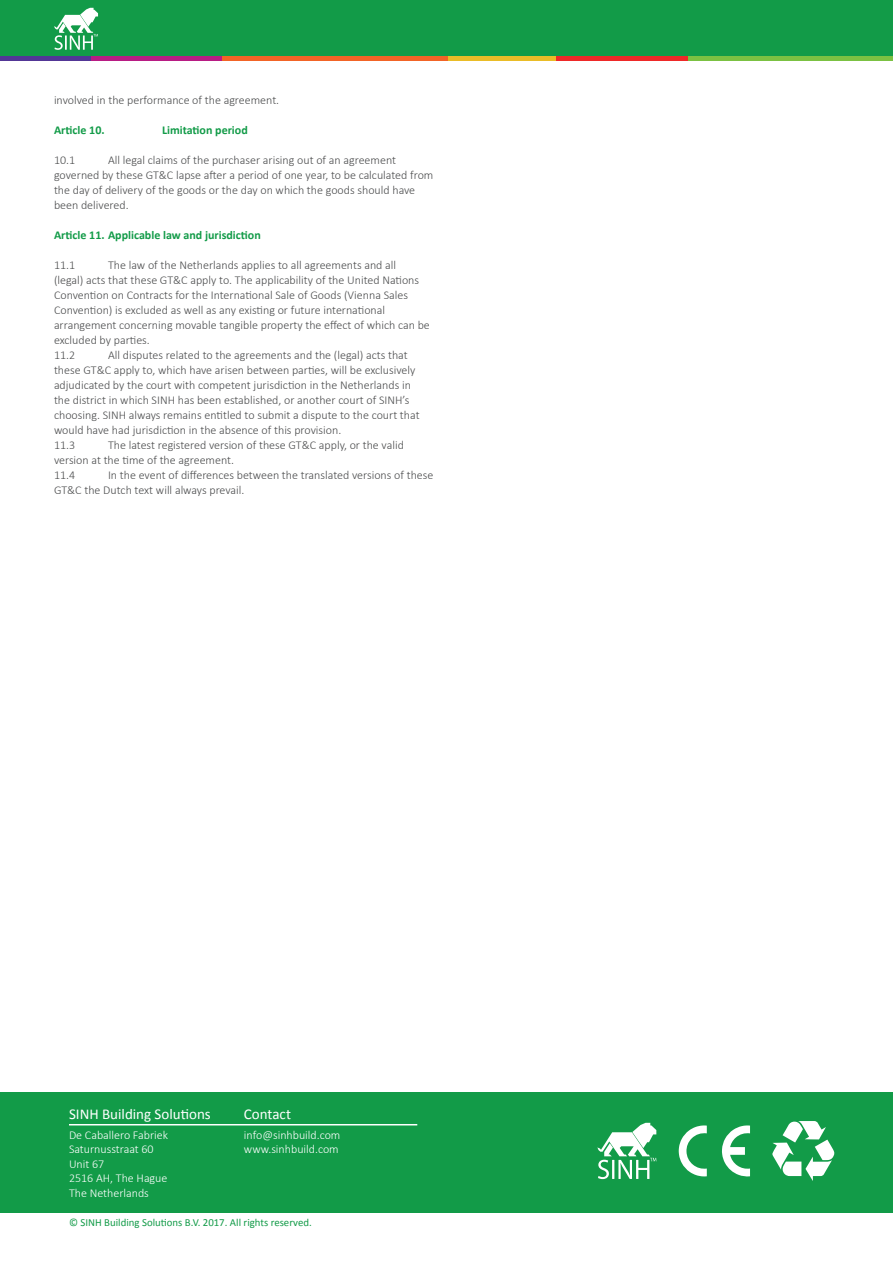
<style>
.page{position:relative;width:893px;height:1263px;background:#fff}
.page>*{position:absolute;margin:0;border:0;box-sizing:border-box;transform-origin:0 0}
.t1{font:15px "Calibri";color:#fff}
.t2{font:300 12px/15px "Calibri";color:#4b4c4d}
.t3{font:300 12px/14.4px "Calibri";color:#fff}
.t4{font:700 12px "Calibri";color:#129b48}
.t5{font:10.8px "Calibri";color:#129b48}
</style>
<div class="page">
<div style="left:0;top:0;width:893px;height:58px;background:#129b48"></div>
<svg style="left:54px;top:8px;width:44px;height:42px"></svg>
<hr style="left:0;top:56px;width:107px;height:4px;background:#523696">
<hr style="left:686px;top:56px;width:207px;height:4px;background:#7bc142">
<hr style="left:91px;top:56px;width:132px;height:4px;background:#b81c84">
<hr style="left:407px;top:56px;width:150px;height:4px;background:#eabc27">
<hr style="left:223px;top:56px;width:225px;height:4px;background:#f26426">
<hr style="left:556px;top:56px;width:132px;height:4px;background:#ee2928">
<div style="left:0;top:1092px;width:893px;height:121px;background:#129b48"></div>
<hr style="left:69px;top:1124px;width:348px;height:1px;background:#fff">
<svg style="left:597px;top:1123px;width:59px;height:56px"></svg>
<svg style="left:722px;top:1125px;width:28px;height:51px"></svg>
<svg style="left:679px;top:1125px;width:28px;height:51px"></svg>
<svg style="left:772px;top:1121px;width:62px;height:60px"></svg>
<p class="t2" style="left:54px;top:93px;width:227px">involved in the performance of the agreement.</p>
<p class="t4" style="left:54px;top:123px;width:52px">Article 10.</p>
<p class="t4" style="left:162px;top:123px;width:87px">Limitation period</p>
<p class="t2" style="left:54px;top:153px;width:23px">10.1</p>
<p class="t2" style="left:54px;top:153px;width:381px;text-indent:54px">All legal claims of the purchaser arising out of an agreement governed by these GT&amp;C lapse after a period of one year, to be calculated from the day of delivery of the goods or the day on which the goods should have been delivered.</p>
<p class="t4" style="left:54px;top:228px;width:208px">Article 11. Applicable law and jurisdiction</p>
<p class="t2" style="left:54px;top:258px;width:23px">11.1</p>
<p class="t2" style="left:54px;top:258px;width:377px;text-indent:54px">The law of the Netherlands applies to all agreements and all<br>(legal) acts that these GT&amp;C apply to. The applicability of the United Nations Convention on Contracts for the International Sale of Goods (Vienna Sales Convention) is excluded as well as any existing or future international arrangement concerning movable tangible property the effect of which can be excluded by parties.<br>11.2</p>
<p class="t2" style="left:54px;top:348px;width:367px;text-indent:54px">All disputes related to the agreements and the (legal) acts that these GT&amp;C apply to, which have arisen between parties, will be exclusively adjudicated by the court with competent jurisdiction in the Netherlands in the district in which SINH has been established, or another court of SINH’s choosing. SINH always remains entitled to submit a dispute to the court that would have had jurisdiction in the absence of this provision.<br>11.3</p>
<p class="t2" style="left:54px;top:438px;width:351px;text-indent:54px">The latest registered version of these GT&amp;C apply, or the valid version at the time of the agreement.<br>11.4</p>
<p class="t2" style="left:54px;top:468px;width:381px;text-indent:54px">In the event of differences between the translated versions of these<br>GT&amp;C the Dutch text will always prevail.</p>
<p class="t1" style="left:69px;top:1104px;width:143px">SINH Building Solutions</p>
<p class="t1" style="left:244px;top:1104px;width:49px">Contact</p>
<p class="t3" style="left:69px;top:1128px;width:101px">De Caballero Fabriek<br>Saturnusstraat 60<br>Unit 67<br>2516 AH, The Hague<br>The Netherlands</p>
<p class="t3" style="left:244px;top:1128px;width:98px">info@sinhbuild.com www.sinhbuild.com</p>
<p class="t5" style="left:69px;top:1216px;width:244px">© SINH Building Solutions B.V. 2017. All rights reserved.</p>
</div>
